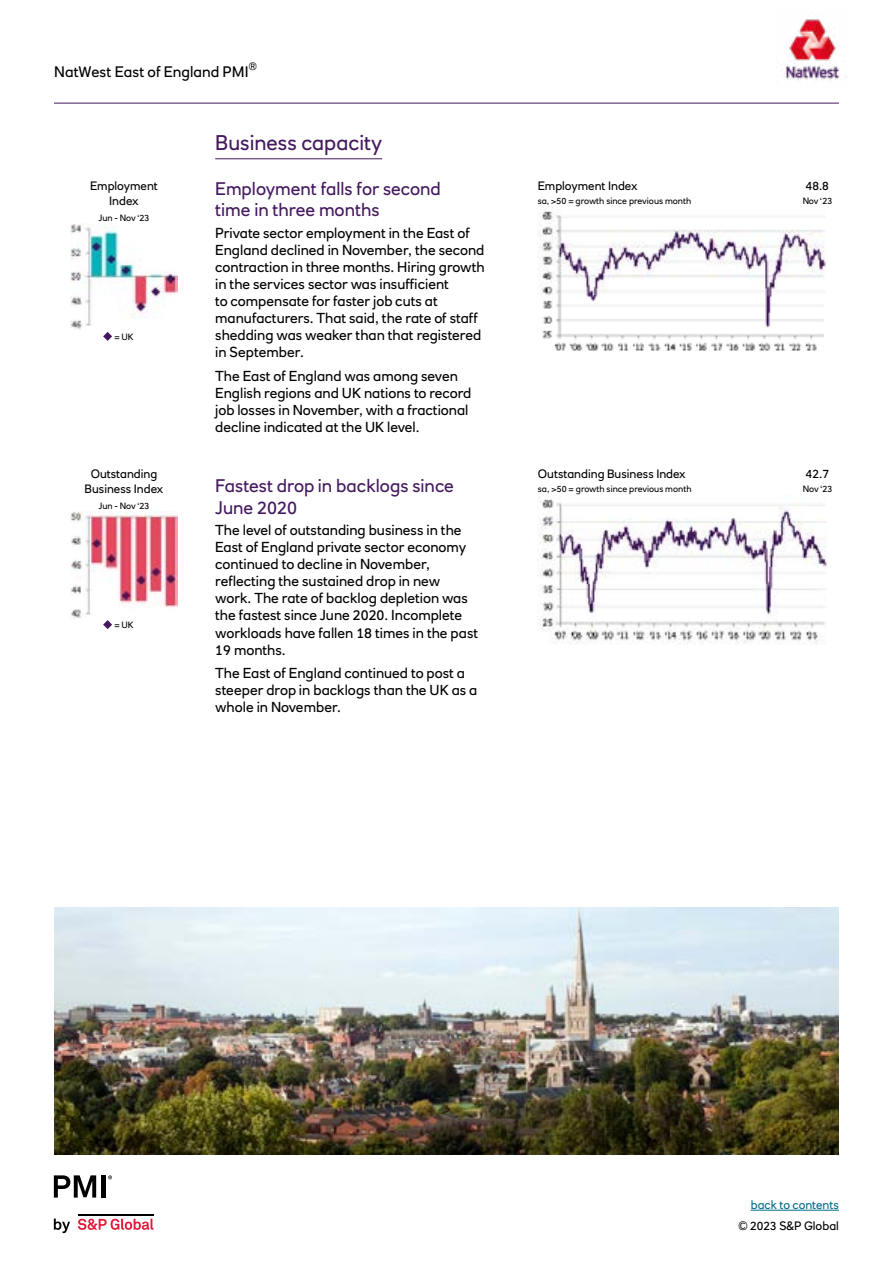
<style>
.page{position:relative;width:893px;height:1263px;background:#fff}
.page>*{position:absolute;margin:0;border:0;box-sizing:border-box;transform-origin:0 0}
.Section_header{font:21px "RN House Sans";color:#44195e}
.Body_subheader{font:18px/21.6px "RN House Sans";color:#44195e}
.t1{font:15px "RN House Sans";letter-spacing:.005em;color:#000}
.Body_copy{font:14.25px/17.1px "RN House Sans";color:#000}
.t2{font:12px/14.4px "RN House Sans";color:#000;text-align:center}
.t3{font:12px "RN House Sans";color:#006d89}
.t4{font:10.5px "RN House Sans";color:#000}
.t5{font:9px "RN House Sans";color:#000}
</style>
<div class="page">
<hr style="left:54px;top:103px;width:785px;height:1px;background:#44195e">
<img style="left:784px;top:19px;width:63px;height:61px">
<svg style="left:54px;top:1218px;width:16px;height:15px"></svg>
<svg style="left:78px;top:1218px;width:75px;height:12px"></svg>
<hr style="left:78px;top:1213px;width:75px;height:2px;background:#000">
<svg style="left:54px;top:1175px;width:42px;height:22px"></svg>
<div style="left:101px;top:1175px;width:5px;height:22px;background:#000"></div>
<svg style="left:108px;top:1175px;width:4px;height:4px"></svg>
<hr style="left:751px;top:1210px;width:88px;height:1px;background:#006d89">
<hr style="left:215px;top:159px;width:167px;height:1px;background:#44195e">
<img style="left:538px;top:208px;width:288px;height:143px">
<img style="left:71px;top:224px;width:106px;height:106px">
<img style="left:538px;top:497px;width:289px;height:148px">
<img style="left:71px;top:512px;width:106px;height:106px">
<svg style="left:103px;top:332px;width:9px;height:9px"></svg>
<svg style="left:103px;top:620px;width:9px;height:9px"></svg>
<img style="left:54px;top:908px;width:785px;height:246px">
<p class="t4" style="left:249px;top:59px;width:10px">®</p>
<p class="t1" style="left:54px;top:63px;width:196px">NatWest East of England PMI</p>
<p class="t2" style="left:90px;top:179px;width:69px">Employment<br>Index</p>
<p class="t5" style="left:98px;top:212px;width:53px">Jun - Nov ‘23</p>
<p class="t5" style="left:114px;top:331px;width:21px">= UK</p>
<p class="t2" style="left:85px;top:467px;width:80px">Outstanding<br>Business Index</p>
<p class="t5" style="left:98px;top:500px;width:53px">Jun - Nov ‘23</p>
<p class="t5" style="left:114px;top:619px;width:21px">= UK</p>
<p class="Section_header" style="left:215px;top:130px;width:168px">Business capacity</p>
<p class="Body_subheader" style="left:215px;top:177px;width:227px">Employment falls for second time in three months</p>
<p class="Body_copy" style="left:215px;top:224px;width:271px">Private sector employment in the East of England declined in November, the second contraction in three months. Hiring growth in the services sector was insufficient<br>to compensate for faster job cuts at manufacturers. That said, the rate of staff shedding was weaker than that registered in September.</p>
<p class="Body_copy" style="left:215px;top:367px;width:258px">The East of England was among seven English regions and UK nations to record job losses in November, with a fractional decline indicated at the UK level.</p>
<p class="Body_subheader" style="left:215px;top:475px;width:240px">Fastest drop in backlogs since<br>June 2020</p>
<p class="Body_copy" style="left:215px;top:521px;width:265px">The level of outstanding business in the East of England private sector economy continued to decline in November, reflecting the sustained drop in new work. The rate of backlog depletion was the fastest since June 2020. Incomplete workloads have fallen 18 times in the past 19 months.</p>
<p class="Body_copy" style="left:215px;top:664px;width:264px">The East of England continued to post a steeper drop in backlogs than the UK as a whole in November.</p>
<p class="t2" style="left:538px;top:179px;width:101px">Employment Index</p>
<p class="t5" style="left:538px;top:195px;width:155px">sa, &gt;50 = growth since previous month</p>
<p class="t2" style="left:538px;top:467px;width:149px">Outstanding Business Index</p>
<p class="t5" style="left:538px;top:483px;width:155px">sa, &gt;50 = growth since previous month</p>
<p class="t2" style="left:806px;top:179px;width:25px">48.8</p>
<p class="t5" style="left:803px;top:195px;width:31px">Nov ‘23</p>
<p class="t2" style="left:806px;top:467px;width:25px">42.7</p>
<p class="t5" style="left:803px;top:483px;width:31px">Nov ‘23</p>
<p class="t3" style="left:751px;top:1197px;width:90px">back to contents</p>
<p class="t2" style="left:739px;top:1218px;width:102px">© 2023 S&amp;P Global</p>
</div>
